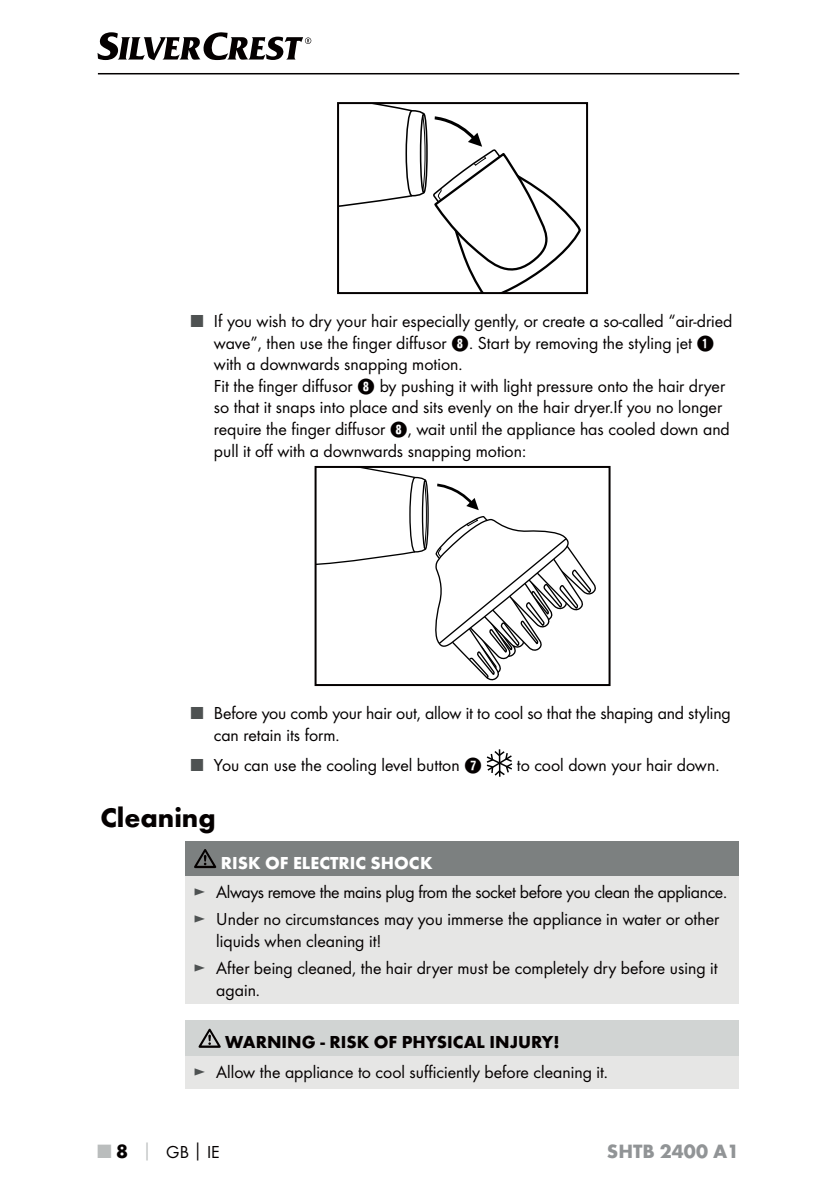
<style>
.page{position:relative;width:840px;height:1191px;background:#fff}
.page>*{position:absolute;margin:0;border:0;box-sizing:border-box;transform-origin:0 0}
.t1{font:700 28px "Futura";color:#040000}
.t2{font:700 20px "Futura";color:#919496}
.t3{font:18px/21.6px "Futura Boo";color:#040000}
.t4{font:18px/27.2px "Futura Boo";letter-spacing:-.02em;color:#040000}
.t5{font:700 18px "Futura";color:#040000}
.t6{font:700 18px "Futura";color:#fff}
.s1{color:#4e5252}
.s2{font-family:"Hako PI Nummern"}
.s3{font-family:"Futura";font-weight:700;font-size:20px;color:#babdbd}
.s4{font-family:"Futura";font-weight:700;font-size:20px}
.s5{font-family:"Futura";font-weight:700;color:#babdbd}
.s6{font-family:"Futura";font-weight:700}
</style>
<div class="page">
<hr style="left:98px;top:73px;width:640px;height:1px;background:#040000">
<svg style="left:97px;top:32px;width:214px;height:28px"></svg>
<div style="left:419px;top:113px;width:8px;height:80px;border:2px solid #000;border-radius:50%"></div>
<svg style="left:340px;top:105px;width:85px;height:102px"></svg>
<svg style="left:433px;top:116px;width:147px;height:175px"></svg>
<div style="left:337px;top:102px;width:250px;height:192px;border:2px solid #040000"></div>
<div style="left:421px;top:479px;width:7px;height:71px;border:1px solid #000;border-radius:50%"></div>
<svg style="left:317px;top:469px;width:110px;height:96px"></svg>
<svg style="left:435px;top:483px;width:161px;height:198px"></svg>
<div style="left:314px;top:466px;width:296px;height:220px;border:2px solid #040000"></div>
<svg style="left:486px;top:749px;width:27px;height:28px"></svg>
<div style="left:185px;top:840px;width:553px;height:36px;background:#7c8080"></div>
<div style="left:185px;top:876px;width:553px;height:128px;background:#e6e6e5"></div>
<svg style="left:194px;top:849px;width:22px;height:19px"></svg>
<div style="left:185px;top:1020px;width:553px;height:36px;background:#d1d4d3"></div>
<div style="left:185px;top:1056px;width:553px;height:32px;background:#e6e6e5"></div>
<svg style="left:198px;top:1028px;width:22px;height:19px"></svg>
<p class="t3" style="left:214px;top:311px;width:519px;text-indent:-23px"><span class="s1">■</span> If you wish to dry your hair especially gently, or create a so-called “air-dried wave”, then use the finger diffusor <span class="s2">8</span>. Start by removing the styling jet <span class="s2">1 </span>with a downwards snapping motion.<br>Fit the finger diffusor <span class="s2">8</span> by pushing it with light pressure onto the hair dryer so that it snaps into place and sits evenly on the hair dryer.If you no longer require the finger diffusor <span class="s2">8</span>, wait until the appliance has cooled down and pull it off with a downwards snapping motion:</p>
<p class="t3" style="left:214px;top:703px;width:518px;text-indent:-23px"><span class="s1">■</span> Before you comb your hair out, allow it to cool so that the shaping and styling can retain its form.</p>
<p class="t3" style="left:191px;top:755px;width:292px"><span class="s1">■</span> You can use the cooling level button <span class="s2">7</span></p>
<p class="t3" style="left:516px;top:755px;width:204px">to cool down your hair down.</p>
<h1 class="t1" style="left:100px;top:806px;width:117px">Cleaning</h1>
<p class="t6" style="left:221px;top:855px;width:213px">RISK OF ELECTRIC SHOCK</p>
<p class="t4" style="left:193px;top:879px;width:534px"><span class="s1">►</span> Always remove the mains plug from the socket before you clean the appliance. <span class="s1">►</span> Under no circumstances may you immerse the appliance in water or other</p>
<p class="t3" style="left:193px;top:928px;width:525px;line-height:27.2px;text-indent:23px">liquids when cleaning it!<br><span class="s1">►</span> After being cleaned, the hair dryer must be completely dry before using it</p>
<p class="t3" style="left:216px;top:980px;width:45px">again.</p>
<p class="t5" style="left:225px;top:1035px;width:335px">WARNING - RISK OF PHYSICAL INJURY!</p>
<p class="t3" style="left:193px;top:1062px;width:416px"><span class="s1">►</span> Allow the appliance to cool sufficiently before cleaning it.</p>
<p class="t3" style="left:98px;top:1142px;width:123px"><span class="s3">■</span> <span class="s4">8</span> <span class="s5">│</span> GB<span class="s6">│</span>IE</p>
<p class="t2" style="left:606px;top:1143px;width:134px">SHTB 2400 A1</p>
</div>
